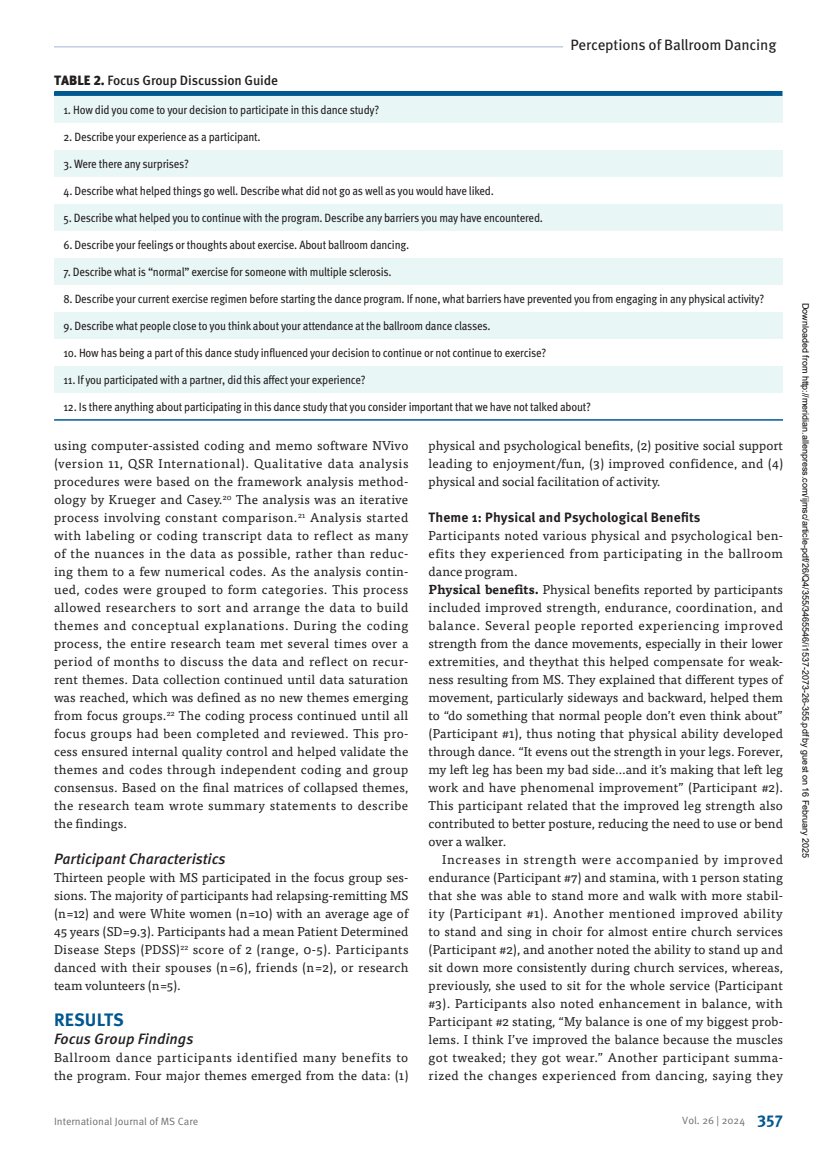
<style>
.page{position:relative;width:837px;height:1161px;background:#fff}
.page>*{position:absolute;margin:0;border:0;box-sizing:border-box;transform-origin:0 0}
.Main_subhead{font:700 18px "Meta Pro";letter-spacing:.005em;color:#005890}
.Secondary_Subhead{font:italic 500 15px "Meta Pro";color:#231f20}
.t1{font:15px "Meta Pro";letter-spacing:-.01em;color:#231f20}
.Third_subhead{font:700 13.5px "Meta Pro";letter-spacing:.01em;color:#231f20}
.Figure_caption{font:500 13.5px "Meta Pro";letter-spacing:-.01em;color:#231f20}
.Body_no_indent{font:12.75px/18px "Tisa Pro";letter-spacing:.015em;color:#231f20;text-align:justify}
.Body_indent{font:12.75px/18px "Tisa Pro";letter-spacing:.035em;color:#231f20;text-align:justify}
.Body_no_indent-2{font:12.75px/18px "Tisa Pro";letter-spacing:.045em;color:#231f20}
.table_body_left_column{font:12px "Meta Pro";letter-spacing:-.02em;color:#231f20;scale:.9 1}
.t2{font:10.5px "Meta Pro Norm";color:#6c6d70}
.t3{font:9px "Arial";color:#000}
.s1{font-weight:900}
.s2{color:#222}
.s3{font-weight:700}
.s4{font-family:"Meta Pro";font-weight:700;font-size:16.5px;color:#005890}
</style>
<div class="page">
<hr style="left:54px;top:46px;width:729px;height:2px;background:#c1cde2">
<div style="left:564px;top:38px;width:226px;height:15px;background:#fff"></div>
<div style="left:54px;top:91px;width:729px;height:5px;background:#005890"></div>
<svg style="left:54px;top:96px;width:729px;height:297px;fill:#e9f6f6"></svg>
<svg style="left:54px;top:123px;width:729px;height:135px"></svg>
<hr style="left:54px;top:419px;width:729px;height:2px;background:#005890">
<p class="t1" style="left:571px;top:33px;width:207px">Perceptions of Ballroom Dancing</p>
<p class="Figure_caption" style="left:54px;top:70px;width:225px"><span class="s1">TABLE 2.</span> Focus Group Discussion Guide</p>
<p class="table_body_left_column" style="left:64px;top:101px;width:352px">1. How did you come to your decision to participate in this dance study?</p>
<p class="table_body_left_column" style="left:64px;top:128px;width:221px">2. Describe your experience as a participant.</p>
<p class="table_body_left_column" style="left:64px;top:155px;width:141px">3. Were there any surprises?</p>
<p class="table_body_left_column" style="left:64px;top:182px;width:480px">4. Describe what helped things go well. Describe what did not go as well as you would have liked.</p>
<p class="table_body_left_column" style="left:64px;top:209px;width:534px">5. Describe what helped you to continue with the program. Describe any barriers you may have encountered.</p>
<p class="table_body_left_column" style="left:64px;top:236px;width:386px">6. Describe your feelings or thoughts about exercise. About ballroom dancing.</p>
<p class="table_body_left_column" style="left:64px;top:263px;width:366px">7. Describe what is “normal” exercise for someone with multiple sclerosis.</p>
<p class="table_body_left_column" style="left:64px;top:290px;width:780px">8. Describe your current exercise regimen before starting the dance program. If none, what barriers have prevented you from engaging in any physical activity?</p>
<p class="table_body_left_column" style="left:64px;top:317px;width:476px">9. Describe what people close to you think about your attendance at the ballroom dance classes.</p>
<p class="table_body_left_column" style="left:64px;top:344px;width:538px">10. How has being a part of this dance study influenced your decision to continue or not continue to exercise?</p>
<p class="table_body_left_column" style="left:64px;top:371px;width:337px">11. If you participated with a partner, did this affect your experience?</p>
<p class="table_body_left_column" style="left:64px;top:398px;width:588px">12. Is there anything about participating in this dance study that you consider important that we have not talked about?</p>
<p class="Body_no_indent" style="left:54px;top:436px;width:356px">using computer-assisted coding and memo software NVivo (version 11, QSR International). Qualitative data analysis procedures were based on the framework analysis method&shy;ology by Krueger and Casey.<sup>20</sup> The analysis was an iterative process involving constant comparison.<sup>21</sup> Analysis started with labeling or coding transcript data to reflect as many of the nuances in the data as possible, rather than reduc&shy;ing them to a few numerical codes. As the analysis contin&shy;ued, codes were grouped to form categories. This process allowed researchers to sort and arrange the data to build themes and conceptual explanations. During the coding process, the entire research team met several times over a period of months to discuss the data and reflect on recur&shy;rent themes. Data collection continued until data saturation was reached, which was defined as no new themes emerging from focus <span class="s2">groups.</span><sup>22</sup> The coding process continued until all focus groups had been completed and reviewed. This pro&shy;cess ensured internal quality control and helped validate the themes and codes through independent coding and group consensus. <span class="s2">Based on the final matrices of collapsed themes, the research team wrote summary statements to describe the findings.</span></p>
<p class="Secondary_Subhead" style="left:54px;top:847px;width:173px">Participant Characteristics</p>
<p class="Body_no_indent" style="left:54px;top:868px;width:356px">Thirteen people with MS participated in the focus group ses&shy;sions. The majority of participants had relapsing-remitting MS (n=12) and were White women (n=10) with an average age of 45 years (SD=9.3). Participants had a mean Patient Determined Disease Steps (PDSS)<sup>22</sup> score of 2 (range, 0-5). Participants danced with their spouses (n=6), friends (n=2), or research team volunteers (n=5).</p>
<p class="Main_subhead" style="left:54px;top:1006px;width:71px">RESULTS</p>
<p class="Secondary_Subhead" style="left:54px;top:1027px;width:141px">Focus Group Findings</p>
<p class="Body_no_indent-2" style="left:54px;top:1048px;width:356px">Ballroom dance participants identified many benefits to the program. Four major themes emerged from the data: (1)</p>
<p class="Body_no_indent" style="left:429px;top:436px;width:356px">physical and psychological benefits, (2) positive social support leading to enjoyment/fun, (3) improved confidence, and (4) physical and social facilitation of activity.</p>
<p class="Third_subhead" style="left:429px;top:507px;width:273px">Theme 1: Physical and Psychological Benefits</p>
<p class="Body_no_indent" style="left:429px;top:526px;width:356px">Participants noted various physical and psychological ben&shy;efits they experienced from participating in the ballroom dance program.</p>
<p class="Body_no_indent" style="left:429px;top:580px;width:356px"><span class="s3">Physical benefits.</span> Physical benefits reported by participants included improved strength, endurance, coordination, and balance. Several people reported experiencing improved strength from the dance movements, especially in their lower extremities, and theythat this helped compensate for weak&shy;ness resulting from MS. They explained that different types of movement, particularly sideways and backward, helped them to “do something that normal people don’t even think about” (Participant #1), thus noting that physical ability developed through dance. “It evens out the strength in your legs. Forever, my left leg has been my bad side…and it’s making that left leg work and have phenomenal improvement” (Participant #2).<br>This participant related that the improved leg strength also contributed to better posture, reducing the need to use or bend over a walker.</p>
<p class="Body_indent" style="left:429px;top:850px;width:356px;text-indent:14px">Increases in strength were accompanied by improved endurance (Participant #7) and stamina, with 1 person stating that she was able to stand more and walk with more stabil&shy;ity (Participant #1). Another mentioned improved ability to stand and sing in choir for almost entire church services (Participant #2), and another noted the ability to stand up and sit down more consistently during church services, whereas, previously, she used to sit for the whole service (Participant #3). Participants also noted enhancement in balance, with Participant #2 stating, “My balance is one of my biggest prob&shy;lems. I think I’ve improved the balance because the muscles got tweaked; they got wear.” Another participant summa&shy;rized the changes experienced from dancing, saying they</p>
<p class="t2" style="left:54px;top:1113px;width:146px">International Journal of MS Care</p>
<p class="t2" style="left:682px;top:1113px;width:102px">Vol. 26 | 2024 <span class="s4">357</span></p>
<p class="t3" style="left:809px;top:303px;width:557px;rotate:90deg">Downloaded from http://meridian.allenpress.com/ijmsc/article-pdf/26/Q4/355/3465546/i1537-2073-26-355.pdf by guest on 16 February 2025</p>
</div>
